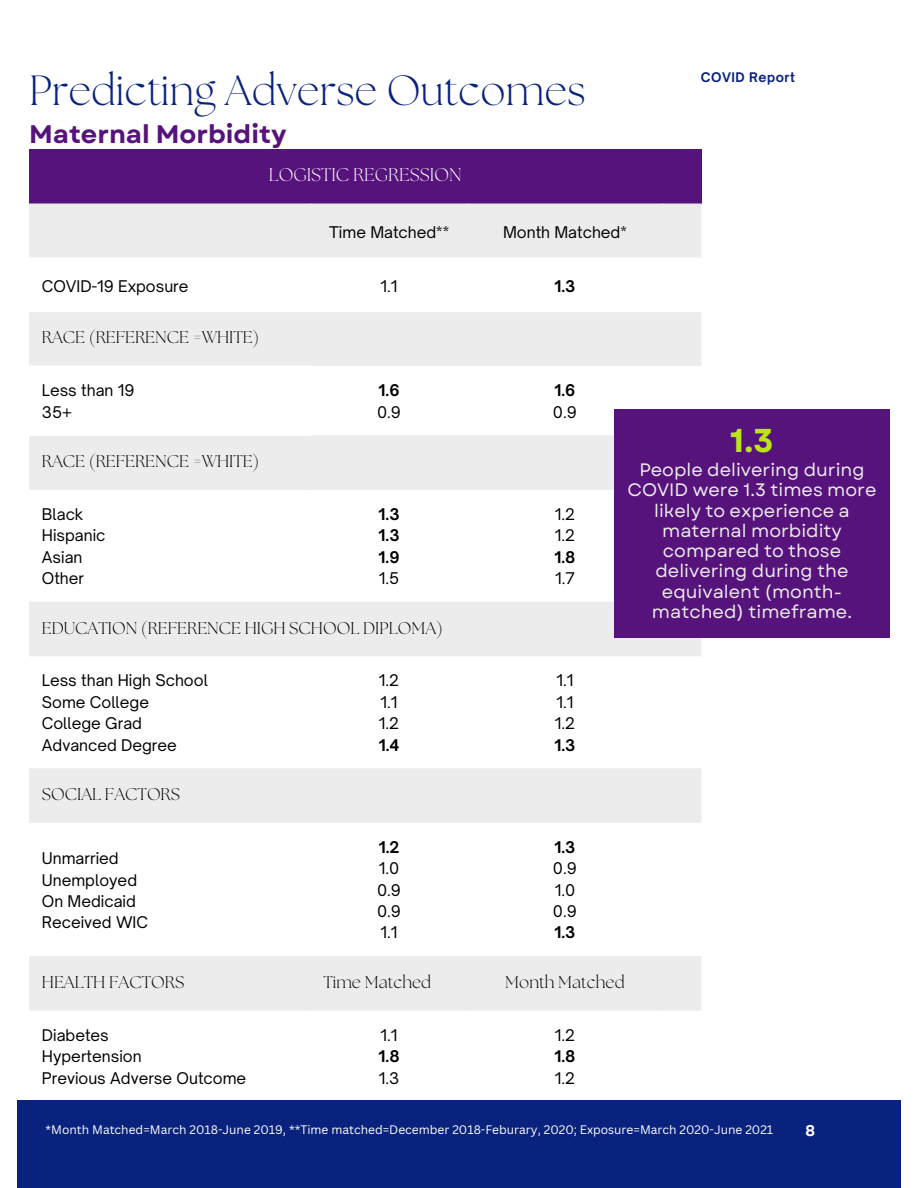
<style>
.page{position:relative;width:918px;height:1188px;background:#fff}
.page>*{position:absolute;margin:0;border:0;box-sizing:border-box;transform-origin:0 0}
.t1{font:300 42.15px "The Seasons";color:#09227d}
.t2{font:700 33px "Garet";color:#bae51b}
.t3{font:700 25.35px "Garet";color:#56137c}
.t4{font:300 18.3px "The Seasons";color:#fff}
.t5{font:18px/20.2px "Garet";color:#edeced;text-align:center}
.t6{font:300 16.95px "The Seasons";color:#000}
.t7{font:15.45px/21.3px "Open Sauce One";color:#000}
.t8{font:700 15.45px/21.3px "Open Sauce One";color:#000;text-align:justify}
.t9{font:700 15.45px "Garet";color:#fff}
.t10{font:700 12.75px "Open Sauce One";letter-spacing:.04em;color:#09227d}
.t11{font:12px "Canva Sans";color:#fff}
</style>
<div class="page">
<div style="left:29px;top:149px;width:672px;height:55px;background:#56137c"></div>
<svg style="left:29px;top:204px;width:672px;height:807px"></svg>
<svg style="left:29px;top:258px;width:672px;height:178px"></svg>
<div style="left:17px;top:1100px;width:883px;height:88px;background:#09227d"></div>
<div style="left:614px;top:409px;width:276px;height:229px;background:#56137c"></div>
<h1 class="t1" style="left:29px;top:71px;width:558px">Predicting Adverse Outcomes</h1>
<h3 class="t3" style="left:29px;top:116px;width:259px">Maternal Morbidity</h3>
<p class="t4" style="left:269px;top:166px;width:194px">LOGISTIC REGRESSION</p>
<p class="t7" style="left:329px;top:221px;width:121px">Time Matched**</p>
<p class="t7" style="left:503px;top:221px;width:125px">Month Matched*</p>
<p class="t7" style="left:42px;top:275px;width:148px">COVID-19 Exposure</p>
<p class="t7" style="left:381px;top:275px;width:18px">1.1</p>
<p class="t8" style="left:554px;top:275px;width:22px">1.3</p>
<p class="t6" style="left:42px;top:330px;width:219px">RACE (REFERENCE =WHITE)</p>
<p class="t7" style="left:42px;top:380px;width:94px">Less than 19<br>35+</p>
<p class="t8" style="left:379px;top:380px;width:22px">1.6</p>
<p class="t8" style="left:554px;top:380px;width:22px">1.6</p>
<p class="t7" style="left:553px;top:401px;width:25px">0.9</p>
<p class="t7" style="left:377px;top:401px;width:25px">0.9</p>
<p class="t10" style="left:701px;top:69px;width:96px">COVID Report</p>
<p class="t6" style="left:42px;top:453px;width:219px">RACE (REFERENCE =WHITE)</p>
<p class="t7" style="left:42px;top:503px;width:65px">Black<br>Hispanic<br>Asian<br>Other</p>
<p class="t8" style="left:379px;top:503px;width:22px">1.3<br>1.3<br>1.9</p>
<p class="t7" style="left:379px;top:568px;width:22px">1.5</p>
<p class="t6" style="left:42px;top:620px;width:403px">EDUCATION (REFERENCE HIGH SCHOOL DIPLOMA)</p>
<p class="t7" style="left:42px;top:670px;width:168px">Less than High School<br>Some College<br>College Grad<br>Advanced Degree</p>
<p class="t7" style="left:379px;top:670px;width:22px;text-align:justify">1.2<br>1.1<br>1.2</p>
<p class="t8" style="left:379px;top:734px;width:22px">1.4</p>
<p class="t6" style="left:42px;top:786px;width:140px">SOCIAL FACTORS</p>
<p class="t7" style="left:42px;top:848px;width:108px">Unmarried<br>Unemployed<br>On Medicaid<br>Received WIC</p>
<p class="t8" style="left:379px;top:836px;width:22px">1.2</p>
<p class="t7" style="left:377px;top:858px;width:25px;text-align:justify">1.0<br>0.9<br>0.9<br>1.1</p>
<p class="t7" style="left:555px;top:503px;width:22px">1.2<br>1.2</p>
<p class="t8" style="left:554px;top:546px;width:23px">1.8</p>
<p class="t7" style="left:555px;top:568px;width:21px">1.7</p>
<p class="t7" style="left:555px;top:670px;width:22px;text-align:justify">1.1<br>1.1<br>1.2</p>
<p class="t8" style="left:554px;top:734px;width:22px">1.3</p>
<p class="t8" style="left:554px;top:836px;width:22px">1.3</p>
<p class="t7" style="left:553px;top:858px;width:25px;text-align:justify">0.9<br>1.0<br>0.9</p>
<p class="t8" style="left:554px;top:922px;width:22px">1.3</p>
<h2 class="t2" style="left:730px;top:417px;width:45px">1.3</h2>
<p class="t5" style="left:627px;top:460px;width:251px">People delivering during<br>COVID were 1.3 times more likely to experience a maternal morbidity compared to those delivering during the equivalent (month&shy;matched) timeframe.</p>
<p class="t6" style="left:42px;top:974px;width:144px">HEALTH FACTORS</p>
<p class="t6" style="left:323px;top:974px;width:109px">Time Matched</p>
<p class="t6" style="left:505px;top:974px;width:121px">Month Matched</p>
<p class="t7" style="left:42px;top:1024px;width:206px">Diabetes<br>Hypertension<br>Previous Adverse Outcome</p>
<p class="t7" style="left:381px;top:1024px;width:18px">1.1</p>
<p class="t8" style="left:379px;top:1046px;width:23px">1.8</p>
<p class="t7" style="left:379px;top:1067px;width:22px">1.3</p>
<p class="t7" style="left:555px;top:1024px;width:22px">1.2</p>
<p class="t8" style="left:554px;top:1046px;width:23px">1.8</p>
<p class="t7" style="left:555px;top:1067px;width:22px">1.2</p>
<p class="t11" style="left:46px;top:1122px;width:729px">*Month Matched=March 2018-June 2019, **Time matched=December 2018-Feburary, 2020; Exposure=March 2020-June 2021</p>
<p class="t9" style="left:805px;top:1119px;width:11px">8</p>
</div>
